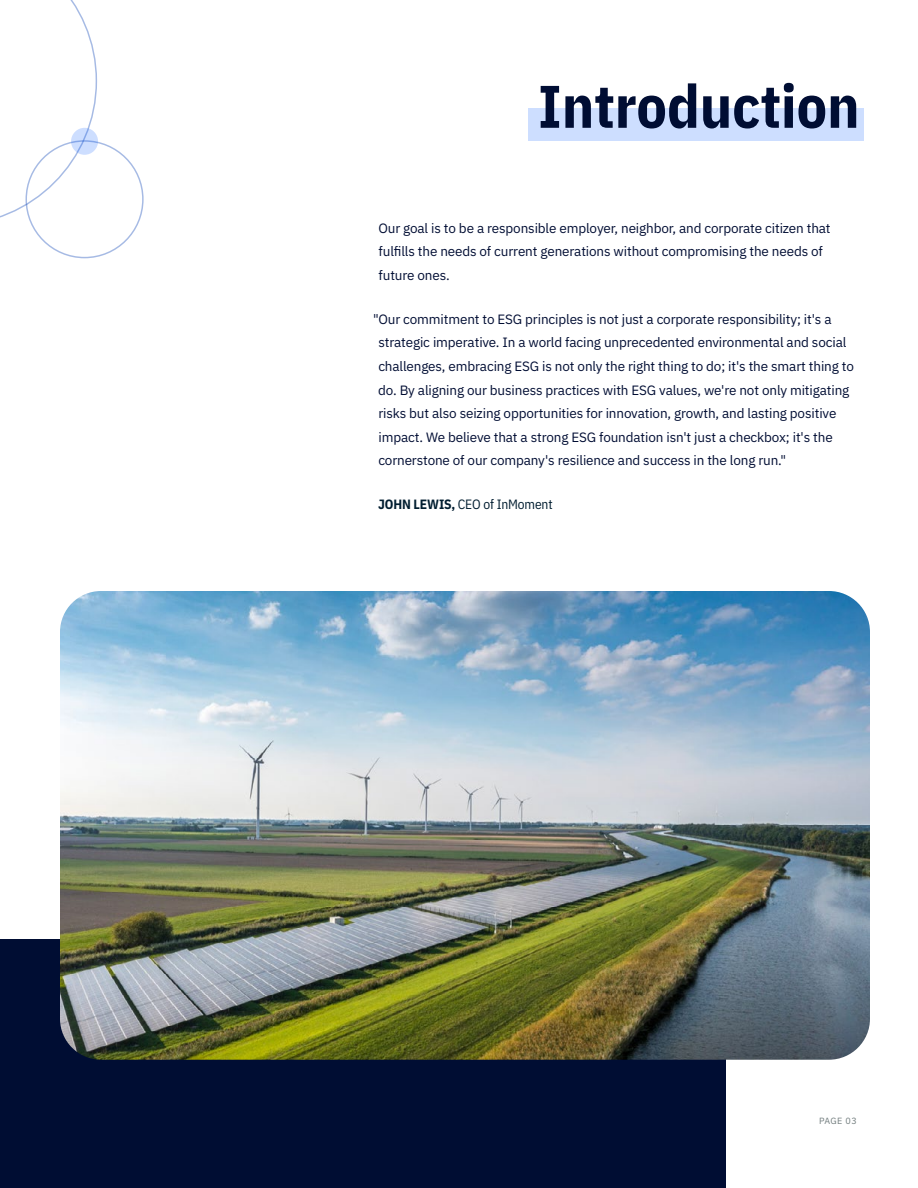
<style>
.page{position:relative;width:918px;height:1188px;background:#fff}
.page>*{position:absolute;margin:0;border:0;box-sizing:border-box;transform-origin:0 0}
.t1{font:700 60px "IBM Plex Sans Cond";color:#000d33}
.t2{font:13.5px/23.7px "IBM Plex Sans";letter-spacing:-.01em;color:#000d33}
.t3{font:13.5px "IBM Plex Sans Cond";letter-spacing:-.01em;color:#001d30}
.t4{font:9px "IBM Plex Sans";letter-spacing:.045em;color:#717c7d}
.s1{font-weight:700}
</style>
<div class="page">
<div style="left:528px;top:108px;width:336px;height:32px;background:#cddeff"></div>
<div style="left:0;top:940px;width:726px;height:248px;background:#000d33"></div>
<img style="left:60px;top:591px;width:810px;height:469px">
<svg style="left:0;top:0;width:97px;height:226px"></svg>
<svg style="left:71px;top:128px;width:27px;height:27px"></svg>
<h1 class="t1" style="left:538px;top:59px;width:323px">Introduction</h1>
<p class="t2" style="left:378px;top:215px;width:454px">Our goal is to be a responsible employer, neighbor, and corporate citizen that fulfills the needs of current generations without compromising the needs of future ones.</p>
<p class="t2" style="left:378px;top:306px;width:477px;text-indent:-5px">"Our commitment to ESG principles is not just a corporate responsibility; it's a strategic imperative. In a world facing unprecedented environmental and social challenges, embracing ESG is not only the right thing to do; it's the smart thing to do. By aligning our business practices with ESG values, we're not only mitigating risks but also seizing opportunities for innovation, growth, and lasting positive impact. We believe that a strong ESG foundation isn't just a checkbox; it's the cornerstone of our company's resilience and success in the long run."</p>
<p class="t3" style="left:378px;top:494px;width:176px"><span class="s1">JOHN LEWIS,</span> CEO of InMoment</p>
<p class="t4" style="left:819px;top:1114px;width:39px">PAGE 03</p>
</div>
